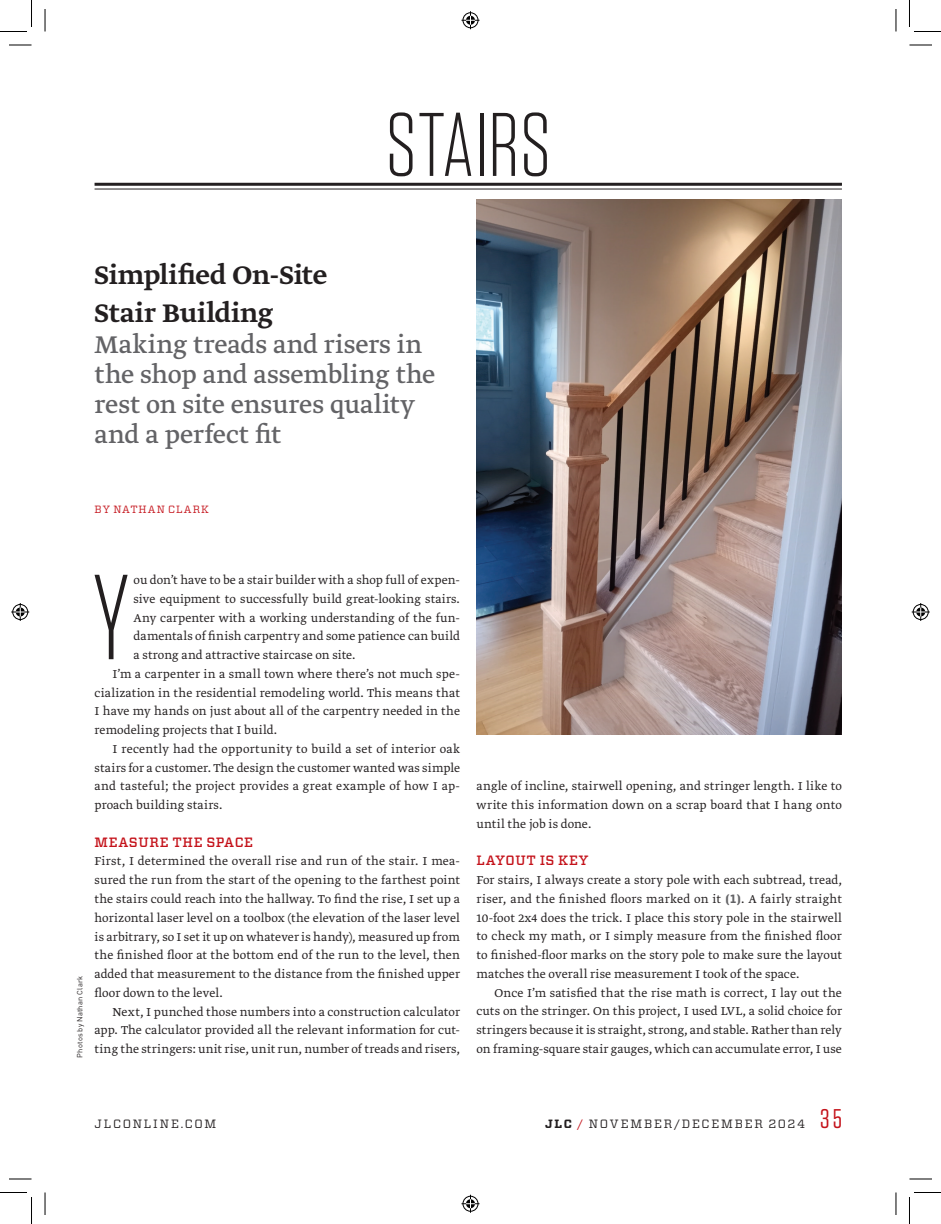
<style>
.page{position:relative;width:941px;height:1224px;background:#fff}
.page>*{position:absolute;margin:0;border:0;box-sizing:border-box;transform-origin:0 0}
.t1{font:300 120.6px "Tungsten";color:#231f20}
.t2{font:300 90px "Tungsten";color:#231f20}
.t3{font:500 30px/37.5px "Greta Text Std";color:#231f20}
.t4{font:28.5px/30px "Greta Text Std";color:#636366}
.t5{font:27px "Tungsten";color:#c4121a}
.t6{font:300 13.5px/18.8px "Greta Text Std";letter-spacing:.01em;color:#231f20;text-align:justify}
.t7{font:500 13.5px "Vitesse";letter-spacing:.05em;color:#c4121a}
.t8{font:12px "Vitesse";letter-spacing:.145em;color:#231f20}
.t9{font:10.5px "Vitesse";letter-spacing:.1em;color:#c4121a}
.t10{font:7.5px "DINOT";letter-spacing:.025em;color:#231f20}
.s1{font-family:"Vitesse";font-weight:700;font-size:12px;color:#636366}
.s2{font-weight:700}
.s3{color:#c4121a}
</style>
<div class="page">
<img style="left:476px;top:199px;width:366px;height:535px">
<hr style="left:95px;top:183px;width:747px;height:3px;background:#231f20">
<hr style="left:95px;top:189px;width:747px;height:1px;background:#231f20">
<svg style="left:9px;top:45px;width:23px;height:1px"></svg>
<svg style="left:909px;top:45px;width:23px;height:1px"></svg>
<svg style="left:9px;top:1179px;width:23px;height:1px"></svg>
<svg style="left:909px;top:1179px;width:23px;height:1px"></svg>
<svg style="left:45px;top:9px;width:1px;height:23px"></svg>
<svg style="left:45px;top:1192px;width:1px;height:23px"></svg>
<svg style="left:895px;top:9px;width:1px;height:23px"></svg>
<svg style="left:895px;top:1192px;width:1px;height:23px"></svg>
<svg style="left:0;top:0;width:32px;height:32px"></svg>
<svg style="left:0;top:1192px;width:32px;height:32px"></svg>
<svg style="left:909px;top:0;width:31px;height:32px"></svg>
<svg style="left:909px;top:1192px;width:31px;height:32px"></svg>
<svg style="left:461px;top:11px;width:18px;height:18px"></svg>
<svg style="left:461px;top:1195px;width:18px;height:18px"></svg>
<svg style="left:11px;top:603px;width:18px;height:18px"></svg>
<svg style="left:911px;top:603px;width:18px;height:18px"></svg>
<h2 class="t2" style="left:385px;top:99px;width:167px">STAIRS</h2>
<h3 class="t3" style="left:95px;top:258px;width:234px">Simplified On-Site<br>Stair Building</h3>
<h3 class="t4" style="left:95px;top:331px;width:342px">Making treads and risers in the shop and assembling the rest on site ensures quality and a perfect fit</h3>
<p class="t9" style="left:95px;top:502px;width:116px">BY NATHAN CLARK</p>
<p class="t10" style="left:75px;top:1058px;width:83px;rotate:-90deg">Photos by Nathan Clark</p>
<h1 class="t1" style="left:93px;top:556px;width:39px">Y</h1>
<p class="t6" style="left:133px;top:572px;width:328px">ou don’t have to be a stair builder with a shop full of expen-</p>
<p class="t6" style="left:133px;top:590px;width:328px">sive equipment to successfully build great-looking stairs.</p>
<p class="t6" style="left:133px;top:609px;width:328px">Any carpenter with a working understanding of the fun-</p>
<p class="t6" style="left:133px;top:628px;width:328px">damentals of finish carpentry and some patience can build</p>
<p class="t6" style="left:133px;top:647px;width:223px">a strong and attractive staircase on site.</p>
<p class="t6" style="left:113px;top:665px;width:349px">I’m a carpenter in a small town where there’s not much spe-</p>
<p class="t6" style="left:95px;top:684px;width:367px">cialization in the residential remodeling world. This means that</p>
<p class="t6" style="left:95px;top:703px;width:367px">I have my hands on just about all of the carpentry needed in the</p>
<p class="t6" style="left:95px;top:722px;width:184px">remodeling projects that I build.</p>
<p class="t6" style="left:113px;top:740px;width:349px">I recently had the opportunity to build a set of interior oak</p>
<p class="t6" style="left:95px;top:759px;width:367px">stairs for a customer. The design the customer wanted was simple</p>
<p class="t6" style="left:95px;top:778px;width:367px">and tasteful; the project provides a great example of how I ap-</p>
<p class="t6" style="left:95px;top:797px;width:129px">proach building stairs.</p>
<p class="t7" style="left:95px;top:833px;width:160px">MEASURE THE SPACE</p>
<p class="t6" style="left:95px;top:853px;width:367px">First, I determined the overall rise and run of the stair. I mea&shy;sured the run from the start of the opening to the farthest point the stairs could reach into the hallway. To find the rise, I set up a horizontal laser level on a toolbox (the elevation of the laser level is arbitrary, so I set it up on whatever is handy), measured up from the finished floor at the bottom end of the run to the level, then added that measurement to the distance from the finished upper floor down to the level.</p>
<p class="t6" style="left:95px;top:1003px;width:367px;text-indent:18px">Next, I punched those numbers into a construction calculator app. The calculator provided all the relevant information for cut&shy;ting the stringers: unit rise, unit run, number of treads and risers,</p>
<p class="t6" style="left:476px;top:778px;width:367px">angle of incline, stairwell opening, and stringer length. I like to write this information down on a scrap board that I hang onto until the job is done.</p>
<p class="t7" style="left:476px;top:852px;width:113px">LAYOUT IS KEY</p>
<p class="t6" style="left:476px;top:872px;width:367px">For stairs, I always create a story pole with each subtread, tread, riser, and the finished floors marked on it <span class="s1">(1)</span>. A fairly straight 10-foot 2x4 does the trick. I place this story pole in the stairwell to check my math, or I simply measure from the finished floor to finished-floor marks on the story pole to make sure the layout matches the overall rise measurement I took of the space.</p>
<p class="t6" style="left:476px;top:984px;width:367px;text-indent:18px">Once I’m satisfied that the rise math is correct, I lay out the cuts on the stringer. On this project, I used LVL, a solid choice for stringers because it is straight, strong, and stable. Rather than rely on framing-square stair gauges, which can accumulate error, I use</p>
<p class="t8" style="left:95px;top:1116px;width:123px">JLCONLINE.COM</p>
<p class="t8" style="left:545px;top:1116px;width:261px"><span class="s2">JLC</span> <span class="s3">/</span> NOVEMBER/DECEMBER 2024</p>
<h3 class="t5" style="left:820px;top:1105px;width:23px">35</h3>
</div>
